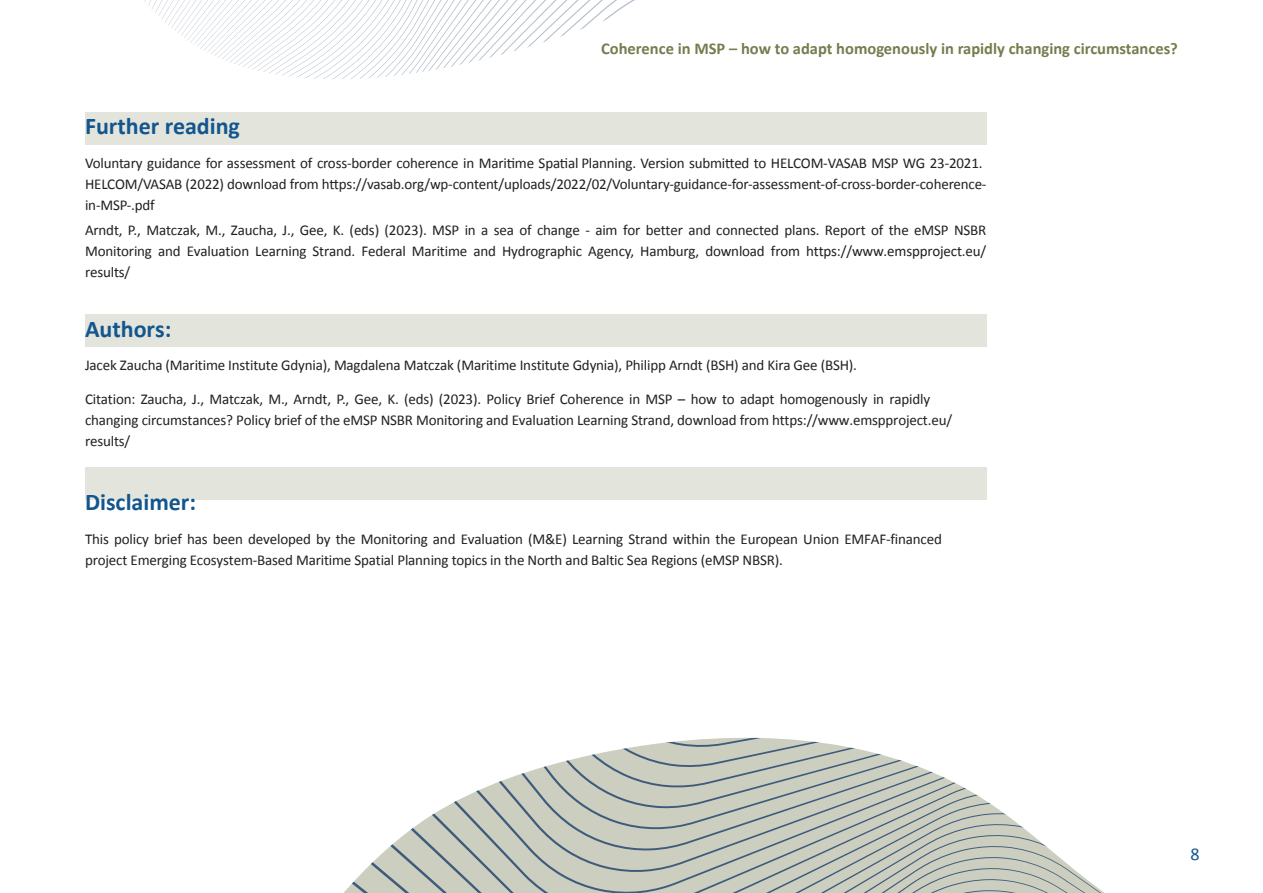
<style>
.page{position:relative;width:1263px;height:893px;background:#fff}
.page>*{position:absolute;margin:0;border:0;box-sizing:border-box;transform-origin:0 0}
.t1{font:700 24px "Calibri";color:#13568e}
.t2{font:18px "Calibri";color:#13568e}
.t3{font:700 16.5px "Calibri";color:#757d4f}
.t4{font:15px/21px "Calibri";letter-spacing:-.01em;color:#231f20}
</style>
<div class="page">
<div style="left:85px;top:112px;width:901px;height:32px;background:#e3e5dc"></div>
<div style="left:85px;top:314px;width:901px;height:33px;background:#e3e5dc"></div>
<div style="left:85px;top:467px;width:901px;height:32px;background:#e3e5dc"></div>
<svg style="left:344px;top:738px;width:395px;height:155px"></svg>
<svg style="left:739px;top:738px;width:365px;height:155px;fill:#cccfbf"></svg>
<svg style="left:144px;top:0;width:491px;height:80px"></svg>
<p class="t3" style="left:601px;top:37px;width:578px">Coherence in MSP – how to adapt homogenously in rapidly changing circumstances?</p>
<h1 class="t1" style="left:85px;top:109px;width:156px">Further reading</h1>
<p class="t4" style="left:85px;top:152px;width:903px">Voluntary guidance for assessment of cross-border coherence in Maritime Spatial Planning. Version submitted to HELCOM-VASAB MSP WG 23-2021.<br>HELCOM/VASAB (2022) download from https://vasab.org/wp-content/uploads/2022/02/Voluntary-guidance-for-assessment-of-cross-border-coherence&shy;in-MSP-.pdf</p>
<p class="t4" style="left:85px;top:219px;width:903px;text-align:justify">Arndt, P., Matczak, M., Zaucha, J., Gee, K. (eds) (2023). MSP in a sea of change - aim for better and connected plans. Report of the eMSP NSBR Monitoring and Evaluation Learning Strand. Federal Maritime and Hydrographic Agency, Hamburg, download from https://www.emspproject.eu/ results/</p>
<h1 class="t1" style="left:85px;top:312px;width:88px">Authors:</h1>
<p class="t4" style="left:85px;top:354px;width:773px">Jacek Zaucha (Maritime Institute Gdynia), Magdalena Matczak (Maritime Institute Gdynia), Philipp Arndt (BSH) and Kira Gee (BSH).</p>
<p class="t4" style="left:85px;top:388px;width:869px">Citation: Zaucha, J., Matczak, M., Arndt, P., Gee, K. (eds) (2023). Policy Brief Coherence in MSP – how to adapt homogenously in rapidly changing circumstances? Policy brief of the eMSP NSBR Monitoring and Evaluation Learning Strand, download from https://www.emspproject.eu/ results/</p>
<h1 class="t1" style="left:85px;top:485px;width:113px">Disclaimer:</h1>
<p class="t4" style="left:85px;top:528px;width:858px">This policy brief has been developed by the Monitoring and Evaluation (M&amp;E) Learning Strand within the European Union EMFAF-financed project Emerging Ecosystem-Based Maritime Spatial Planning topics in the North and Baltic Sea Regions (eMSP NBSR).</p>
<p class="t2" style="left:1190px;top:841px;width:11px">8</p>
</div>
